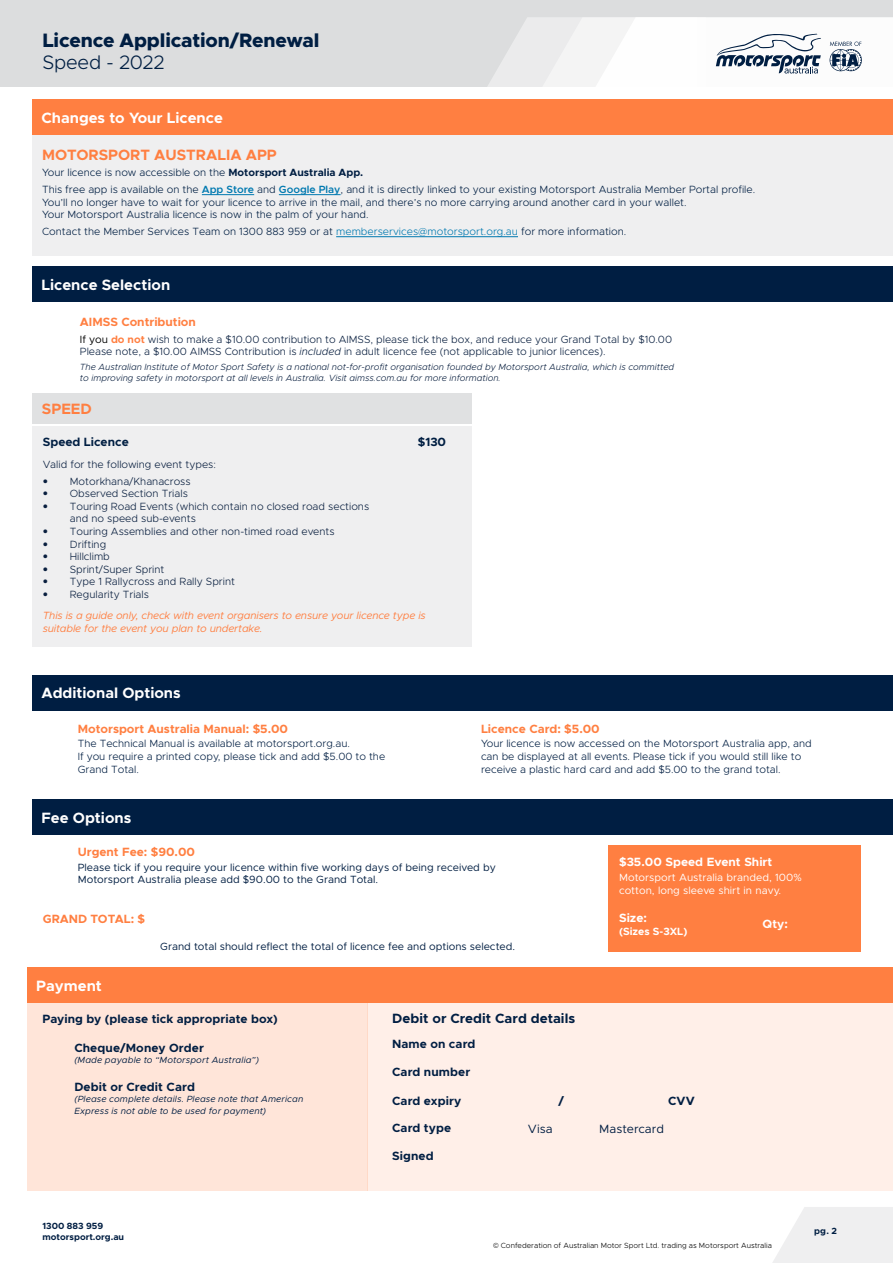
<style>
.page{position:relative;width:893px;height:1263px;background:#fff}
.page>*{position:absolute;margin:0;border:0;box-sizing:border-box;transform-origin:0 0}
.t1{font:800 19.5px "Metropolis";letter-spacing:-.01em;color:#001e42}
.t2{font:300 19.5px "Metropolis";letter-spacing:-.01em;color:#001e42}
.t3{font:700 15px "Metropolis";color:#fff}
.t4{font:700 15px "Metropolis";color:#ff7f41}
.t5{font:700 13.5px "Metropolis";letter-spacing:.005em;color:#001e42}
.t6{font:700 12px "Metropolis";letter-spacing:.01em;color:#001e42}
.t7{font:700 12px "Metropolis";color:#ff7f41}
.t8{font:700 12px "Metropolis";color:#fff}
.t9{font:12px "Metropolis";letter-spacing:.005em;color:#001e42}
.t10{font:300 10.5px/12.6px "Metropolis";color:#001e42}
.t11{font:300 10.5px/12.6px "Metropolis";color:#091f3f}
.t12{font:10.5px/12.6px "Metropolis";color:#001e42}
.t13{font:italic 10.5px/12.6px "Metropolis";letter-spacing:-.015em;color:#ff7f41}
.t14{font:10.5px/12.6px "Metropolis";color:#fff}
.t15{font:700 10.5px "Metropolis";color:#fff}
.t16{font:italic 300 9px/10.5px "Metropolis";color:#091f3f}
.t17{font:italic 9px/11.4px "Metropolis";letter-spacing:.015em;color:#001e42}
.t18{font:700 9px/10.8px "Metropolis";color:#001e42}
.t19{font:300 7.5px "Metropolis";color:#000}
.s1{font-weight:700}
.s2{font-weight:600;color:#0079b0}
.s3{color:#0079b0}
.s4{font-weight:400;color:#000}
.s5{font-weight:700;color:#ff7f41}
.s6{font-style:italic}
.s7{font-family:"Montserrat"}
</style>
<div class="page">
<div style="left:0;top:0;width:893px;height:87px;background:#dcddde"></div>
<svg style="left:488px;top:17px;width:405px;height:70px"></svg>
<svg style="left:773px;top:1207px;width:120px;height:56px"></svg>
<div style="left:32px;top:800px;width:861px;height:35px;background:#001e42"></div>
<div style="left:608px;top:845px;width:253px;height:107px;background:#ff7f41"></div>
<div style="left:27px;top:991px;width:341px;height:200px;background:#ffe5d9"></div>
<div style="left:368px;top:991px;width:525px;height:200px;background:#ffefe8"></div>
<div style="left:27px;top:967px;width:866px;height:35px;background:#ff7f41"></div>
<div style="left:32px;top:135px;width:861px;height:120px;background:#efeff0"></div>
<hr style="left:202px;top:194px;width:52px;height:1px;background:#0079b0">
<hr style="left:279px;top:194px;width:62px;height:1px;background:#0079b0">
<hr style="left:336px;top:236px;width:182px;height:1px;background:#0079b0">
<div style="left:32px;top:100px;width:861px;height:35px;background:#ff7f41"></div>
<div style="left:32px;top:393px;width:440px;height:30px;background:#e0e1e2"></div>
<div style="left:32px;top:426px;width:440px;height:220px;background:#efeff0"></div>
<div style="left:32px;top:266px;width:861px;height:36px;background:#001e42"></div>
<div style="left:32px;top:675px;width:861px;height:35px;background:#001e42"></div>
<h1 class="t1" style="left:43px;top:28px;width:278px">Licence Application/Renewal</h1>
<h1 class="t2" style="left:43px;top:50px;width:124px">Speed - 2022</h1>
<h2 class="t3" style="left:41px;top:109px;width:183px">Changes to Your Licence</h2>
<h2 class="t4" style="left:42px;top:145px;width:236px">MOTORSPORT AUSTRALIA APP</h2>
<p class="t10" style="left:42px;top:164px;width:715px;line-height:16.8px">Your licence is now accessible on the <span class="s1">Motorsport Australia App.<br></span>This free app is available on the <span class="s2">App Store</span> and <span class="s2">Google Play</span>, and it is directly linked to your existing Motorsport Australia Member Portal profile.</p>
<p class="t10" style="left:42px;top:196px;width:646px">You’ll no longer have to wait for your licence to arrive in the mail, and there’s no more carrying around another card in your wallet.<br>Your Motorsport Australia licence is now in the palm of your hand.</p>
<p class="t10" style="left:42px;top:225px;width:586px">Contact the Member Services Team on 1300 883 959 or at <span class="s3">memberservices@motorsport.org.au</span> for more information.</p>
<h2 class="t3" style="left:41px;top:275px;width:130px">Licence Selection</h2>
<p class="t7" style="left:80px;top:315px;width:117px">AIMSS Contribution</p>
<p class="t11" style="left:80px;top:333px;width:594px"><span class="s4">If you</span> <span class="s5">do not</span> wish to make a $10.00 contribution to AIMSS, please tick the box, and reduce your Grand Total by $10.00<br>Please note, a $10.00 AIMSS Contribution is <span class="s6">included</span> in adult licence fee (not applicable to junior licences).</p>
<p class="t16" style="left:80px;top:362px;width:596px">The Australian Institute of Motor Sport Safety is a national not-for-profit organisation founded by Motorsport Australia, which is committed to improving safety in motorsport at all levels in Australia. Visit aimss.com.au for more information.</p>
<h2 class="t4" style="left:42px;top:399px;width:52px">SPEED</h2>
<p class="t6" style="left:43px;top:434px;width:87px">Speed Licence</p>
<p class="t6" style="left:418px;top:434px;width:30px">$130</p>
<p class="t11" style="left:43px;top:456px;width:175px;line-height:16.8px;text-align:center">Valid for the following event types:<br>Motorkhana/Khanacross</p>
<p class="t11" style="left:70px;top:487px;width:301px">Observed Section Trials<br>Touring Road Events (which contain no closed road sections and no speed sub-events<br>Touring Assemblies and other non-timed road events<br>Drifting<br>Hillclimb<br>Sprint/Super Sprint<br>Type 1 Rallycross and Rally Sprint<br>Regularity Trials</p>
<p class="t13" style="left:43px;top:609px;width:384px">This is a guide only, check with event organisers to ensure your licence type is suitable for the event you plan to undertake.</p>
<h2 class="t3" style="left:41px;top:684px;width:141px">Additional Options</h2>
<p class="t7" style="left:78px;top:721px;width:212px">Motorsport Australia Manual: $5.00</p>
<p class="t10" style="left:78px;top:737px;width:309px">The Technical Manual is available at motorsport.org.au.<br>If you require a printed copy, please tick and add $5.00 to the<br>Grand Total.</p>
<p class="t7" style="left:481px;top:721px;width:120px">Licence Card: $5.00</p>
<p class="t10" style="left:481px;top:737px;width:332px">Your licence is now accessed on the Motorsport Australia app, and can be displayed at all events. Please tick if you would still like to receive a plastic hard card and add $5.00 to the grand total.</p>
<h2 class="t3" style="left:41px;top:809px;width:91px">Fee Options</h2>
<p class="t7" style="left:78px;top:844px;width:119px">Urgent Fee: $90.00</p>
<p class="t12" style="left:78px;top:861px;width:420px">Please tick if you require your licence within five working days of being received by<br>Motorsport Australia please add $90.00 to the Grand Total.</p>
<p class="t7" style="left:43px;top:911px;width:104px">GRAND TOTAL: $</p>
<h2 class="t3" style="left:36px;top:976px;width:67px">Payment</h2>
<p class="t12" style="left:160px;top:940px;width:356px">Grand total should reflect the total of licence fee and options selected.</p>
<p class="t6" style="left:43px;top:1011px;width:237px">Paying by (please tick appropriate box)</p>
<p class="t5" style="left:392px;top:1010px;width:185px">Debit or Credit Card details</p>
<p class="t6" style="left:74px;top:1040px;width:131px">Cheque/Money Order</p>
<p class="t17" style="left:74px;top:1054px;width:186px">(Made payable to “Motorsport Australia”)</p>
<p class="t6" style="left:392px;top:1036px;width:85px">Name on card</p>
<p class="t6" style="left:392px;top:1064px;width:80px">Card number</p>
<p class="t8" style="left:619px;top:854px;width:155px">$35.00 Speed Event Shirt</p>
<p class="t14" style="left:619px;top:871px;width:184px">Motorsport Australia branded, 100% cotton, long sleeve shirt in navy.</p>
<p class="t8" style="left:619px;top:910px;width:29px">Size:</p>
<p class="t15" style="left:619px;top:924px;width:70px">(Sizes S-3XL)</p>
<p class="t8" style="left:763px;top:917px;width:27px">Qty:</p>
<p class="t6" style="left:74px;top:1079px;width:122px">Debit or Credit Card</p>
<p class="t17" style="left:74px;top:1093px;width:230px">(Please complete details. Please note that American<br>Express is not able to be used for payment)</p>
<p class="t18" style="left:43px;top:1220px;width:83px">1300 883 959 motorsport.org.au</p>
<p class="t6" style="left:392px;top:1093px;width:71px">Card expiry</p>
<p class="t6" style="left:392px;top:1120px;width:61px">Card type</p>
<p class="t6" style="left:392px;top:1148px;width:43px">Signed</p>
<p class="t6" style="left:558px;top:1093px;width:7px">/</p>
<p class="t6" style="left:668px;top:1093px;width:28px">CVV</p>
<p class="t9" style="left:528px;top:1121px;width:26px">Visa</p>
<p class="t9" style="left:599px;top:1121px;width:66px">Mastercard</p>
<p class="t19" style="left:493px;top:1240px;width:280px"><span class="s7">©</span> Confederation of Australian Motor Sport Ltd. trading as Motorsport Australia</p>
<p class="t18" style="left:814px;top:1225px;width:24px">pg. 2</p>
</div>
